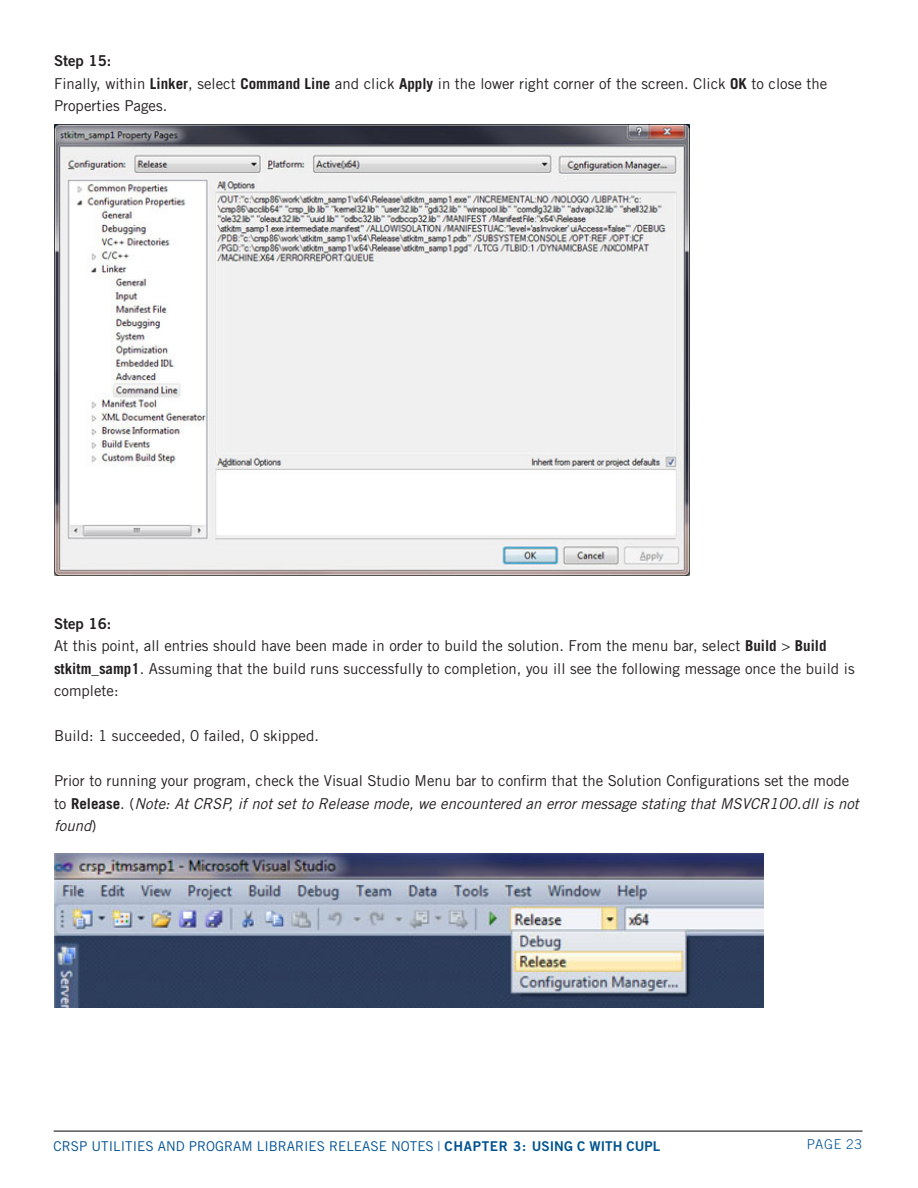
<style>
.page{position:relative;width:918px;height:1188px;background:#fff}
.page>*{position:absolute;margin:0;border:0;box-sizing:border-box;transform-origin:0 0}
.t1{font:15px/22.5px "Trade Gothic";color:#231f20}
.t2{font:13.5px "Trade Gothic";color:#005294}
.t3{font:300 13.5px "Trade Gothic";letter-spacing:.05em;color:#005294}
.s1{font-family:"Trade Gothic Bold Two"}
.s2{font-weight:700}
.s3{font-style:italic}
.s4{font-weight:300}
.s5{font-family:"Trade Gothic Bold Two";color:#00548e}
</style>
<div class="page">
<hr style="left:54px;top:1130px;width:809px;height:2px;background:#57585a">
<img style="left:54px;top:125px;width:636px;height:451px">
<img style="left:54px;top:854px;width:709px;height:154px">
<p class="t1" style="left:54px;top:49px;width:775px"><span class="s1">Step 15:<br></span>Finally, within <span class="s2">Linker</span>, select <span class="s2">Command Line</span> and click <span class="s2">Apply</span> in the lower right corner of the screen. Click <span class="s2">OK</span> to close the<br>Properties Pages.</p>
<p class="t1" style="left:54px;top:612px;width:802px"><span class="s1">Step 16:<br></span>At this point, all entries should have been made in order to build the solution. From the menu bar, select <span class="s2">Build</span> &gt; <span class="s2">Build stkitm_samp1</span>. Assuming that the build runs successfully to completion, you ill see the following message once the build is complete:</p>
<p class="t1" style="left:54px;top:724px;width:266px">Build: 1 succeeded, 0 failed, 0 skipped.</p>
<p class="t1" style="left:54px;top:769px;width:806px">Prior to running your program, check the Visual Studio Menu bar to confirm that the Solution Configurations set the mode to <span class="s2">Release</span>. (<span class="s3">Note: At CRSP, if not set to Release mode, we encountered an error message stating that MSVCR100.dll is not found</span>)</p>
<p class="t2" style="left:54px;top:1138px;width:608px">CRSP UTILITIES AND PROGRAM LIBRARIES RELEASE NOTES <span class="s4">|</span> <span class="s1">CHAPTER 3:</span> <span class="s5">USING C WITH CUPL</span></p>
<p class="t3" style="left:807px;top:1137px;width:57px">PAGE 23</p>
</div>
